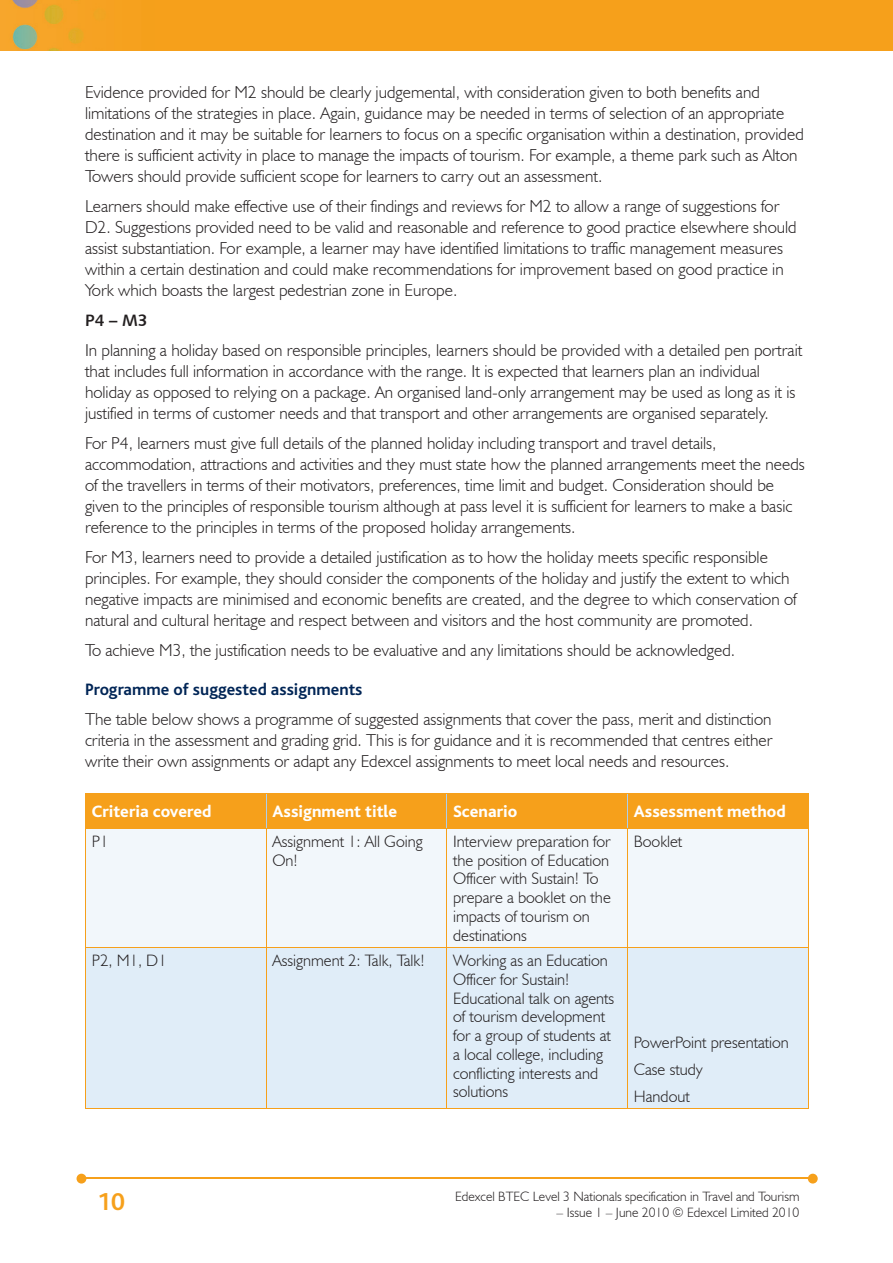
<style>
.page{position:relative;width:893px;height:1263px;background:#fff}
.page>*{position:absolute;margin:0;border:0;box-sizing:border-box;transform-origin:0 0}
.t1{font:700 25.5px "Bliss";color:#f6a01b}
.t2{font:300 17.25px/21px "Humanist 521 BT";color:#231f20}
.t3{font:800 17.25px "Bliss";color:#fff}
.t4{font:700 17.25px "Bliss";color:#002556}
.t5{font:300 16.5px/18.8px "Humanist 521 BT";color:#231f20}
.t6{font:16.5px "Humanist 531 BT Bold A";color:#231f20}
.t7{font:300 13.5px "Humanist 521 BT";color:#231f20}
</style>
<div class="page">
<img style="left:0;top:0;width:893px;height:51px">
<hr style="left:82px;top:1178px;width:728px;height:1px;background:#f6a01b">
<svg style="left:808px;top:1174px;width:10px;height:9px"></svg>
<svg style="left:77px;top:1174px;width:9px;height:9px"></svg>
<div style="left:86px;top:794px;width:722px;height:34px;background:#f6a01b"></div>
<div style="left:86px;top:829px;width:722px;height:118px;background:#f2f7fb"></div>
<div style="left:86px;top:948px;width:722px;height:160px;background:#e0edf8"></div>
<hr style="left:266px;top:794px;width:1px;height:34px;background:#accfed">
<hr style="left:446px;top:794px;width:1px;height:34px;background:#accfed">
<hr style="left:627px;top:794px;width:1px;height:34px;background:#accfed">
<hr style="left:85px;top:794px;width:1px;height:34px;background:#f6a01b">
<hr style="left:808px;top:794px;width:1px;height:34px;background:#f6a01b">
<hr style="left:85px;top:793px;width:181px;height:1px;background:#f6a01b">
<hr style="left:266px;top:793px;width:181px;height:1px;background:#f6a01b">
<hr style="left:447px;top:793px;width:180px;height:1px;background:#f6a01b">
<hr style="left:627px;top:793px;width:182px;height:1px;background:#f6a01b">
<hr style="left:266px;top:828px;width:1px;height:119px;background:#f6a01b">
<hr style="left:446px;top:828px;width:1px;height:119px;background:#f6a01b">
<hr style="left:627px;top:828px;width:1px;height:119px;background:#f6a01b">
<hr style="left:85px;top:828px;width:1px;height:119px;background:#f6a01b">
<hr style="left:808px;top:828px;width:1px;height:119px;background:#f6a01b">
<hr style="left:85px;top:828px;width:181px;height:1px;background:#f6a01b">
<hr style="left:266px;top:828px;width:181px;height:1px;background:#f6a01b">
<hr style="left:447px;top:828px;width:180px;height:1px;background:#f6a01b">
<hr style="left:627px;top:828px;width:182px;height:1px;background:#f6a01b">
<hr style="left:266px;top:947px;width:1px;height:161px;background:#f6a01b">
<hr style="left:446px;top:947px;width:1px;height:161px;background:#f6a01b">
<hr style="left:627px;top:947px;width:1px;height:161px;background:#f6a01b">
<hr style="left:85px;top:947px;width:1px;height:161px;background:#f6a01b">
<hr style="left:808px;top:947px;width:1px;height:161px;background:#f6a01b">
<hr style="left:85px;top:947px;width:181px;height:1px;background:#f6a01b">
<hr style="left:266px;top:947px;width:181px;height:1px;background:#f6a01b">
<hr style="left:447px;top:947px;width:180px;height:1px;background:#f6a01b">
<hr style="left:627px;top:947px;width:182px;height:1px;background:#f6a01b">
<hr style="left:85px;top:1108px;width:181px;height:1px;background:#f6a01b">
<hr style="left:266px;top:1108px;width:181px;height:1px;background:#f6a01b">
<hr style="left:447px;top:1108px;width:180px;height:1px;background:#f6a01b">
<hr style="left:627px;top:1108px;width:182px;height:1px;background:#f6a01b">
<p class="t2" style="left:85px;top:81px;width:720px">Evidence provided for M2 should be clearly judgemental, with consideration given to both benefits and limitations of the strategies in place. Again, guidance may be needed in terms of selection of an appropriate destination and it may be suitable for learners to focus on a specific organisation within a destination, provided there is sufficient activity in place to manage the impacts of tourism. For example, a theme park such as Alton Towers should provide sufficient scope for learners to carry out an assessment.</p>
<p class="t2" style="left:85px;top:195px;width:713px">Learners should make effective use of their findings and reviews for M2 to allow a range of suggestions for D2. Suggestions provided need to be valid and reasonable and reference to good practice elsewhere should assist substantiation. For example, a learner may have identified limitations to traffic management measures within a certain destination and could make recommendations for improvement based on good practice in York which boasts the largest pedestrian zone in Europe.</p>
<p class="t6" style="left:85px;top:310px;width:64px">P4 – M3</p>
<p class="t2" style="left:85px;top:339px;width:719px">In planning a holiday based on responsible principles, learners should be provided with a detailed pen portrait that includes full information in accordance with the range. It is expected that learners plan an individual holiday as opposed to relying on a package. An organised land-only arrangement may be used as long as it is justified in terms of customer needs and that transport and other arrangements are organised separately.</p>
<p class="t2" style="left:85px;top:432px;width:721px">For P4, learners must give full details of the planned holiday including transport and travel details, accommodation, attractions and activities and they must state how the planned arrangements meet the needs of the travellers in terms of their motivators, preferences, time limit and budget. Consideration should be given to the principles of responsible tourism although at pass level it is sufficient for learners to make a basic reference to the principles in terms of the proposed holiday arrangements.</p>
<p class="t2" style="left:85px;top:546px;width:713px">For M3, learners need to provide a detailed justification as to how the holiday meets specific responsible principles. For example, they should consider the components of the holiday and justify the extent to which negative impacts are minimised and economic benefits are created, and the degree to which conservation of natural and cultural heritage and respect between and visitors and the host community are promoted.</p>
<p class="t2" style="left:85px;top:639px;width:652px">To achieve M3, the justification needs to be evaluative and any limitations should be acknowledged.</p>
<p class="t4" style="left:85px;top:681px;width:279px">Programme of suggested assignments</p>
<p class="t2" style="left:85px;top:708px;width:689px;text-align:justify">The table below shows a programme of suggested assignments that cover the pass, merit and distinction criteria in the assessment and grading grid. This is for guidance and it is recommended that centres either write their own assignments or adapt any Edexcel assignments to meet local needs and resources.</p>
<p class="t3" style="left:92px;top:803px;width:121px">Criteria covered</p>
<p class="t3" style="left:272px;top:803px;width:126px">Assignment title</p>
<p class="t3" style="left:453px;top:803px;width:66px">Scenario</p>
<p class="t3" style="left:634px;top:803px;width:153px">Assessment method</p>
<p class="t5" style="left:92px;top:832px;width:18px">P1</p>
<p class="t5" style="left:272px;top:832px;width:152px">Assignment 1: All Going<br>On!</p>
<p class="t5" style="left:453px;top:832px;width:159px">Interview preparation for the position of Education<br>Officer with Sustain! To prepare a booklet on the impacts of tourism on destinations</p>
<p class="t5" style="left:634px;top:832px;width:50px">Booklet</p>
<p class="t5" style="left:92px;top:951px;width:76px">P2, M1, D1</p>
<p class="t5" style="left:272px;top:951px;width:153px">Assignment 2: Talk, Talk!</p>
<p class="t5" style="left:453px;top:951px;width:163px">Working as an Education<br>Officer for Sustain!<br>Educational talk on agents of tourism development for a group of students at a local college, including conflicting interests and solutions</p>
<p class="t5" style="left:634px;top:1028px;width:157px;line-height:27.3px">PowerPoint presentation<br>Case study<br>Handout</p>
<h1 class="t1" style="left:97px;top:1189px;width:29px">10</h1>
<p class="t7" style="left:455px;top:1188px;width:346px">Edexcel BTEC Level 3 Nationals specification in Travel and Tourism</p>
<p class="t7" style="left:557px;top:1204px;width:244px">– Issue 1 – June 2010 © Edexcel Limited 2010</p>
</div>
